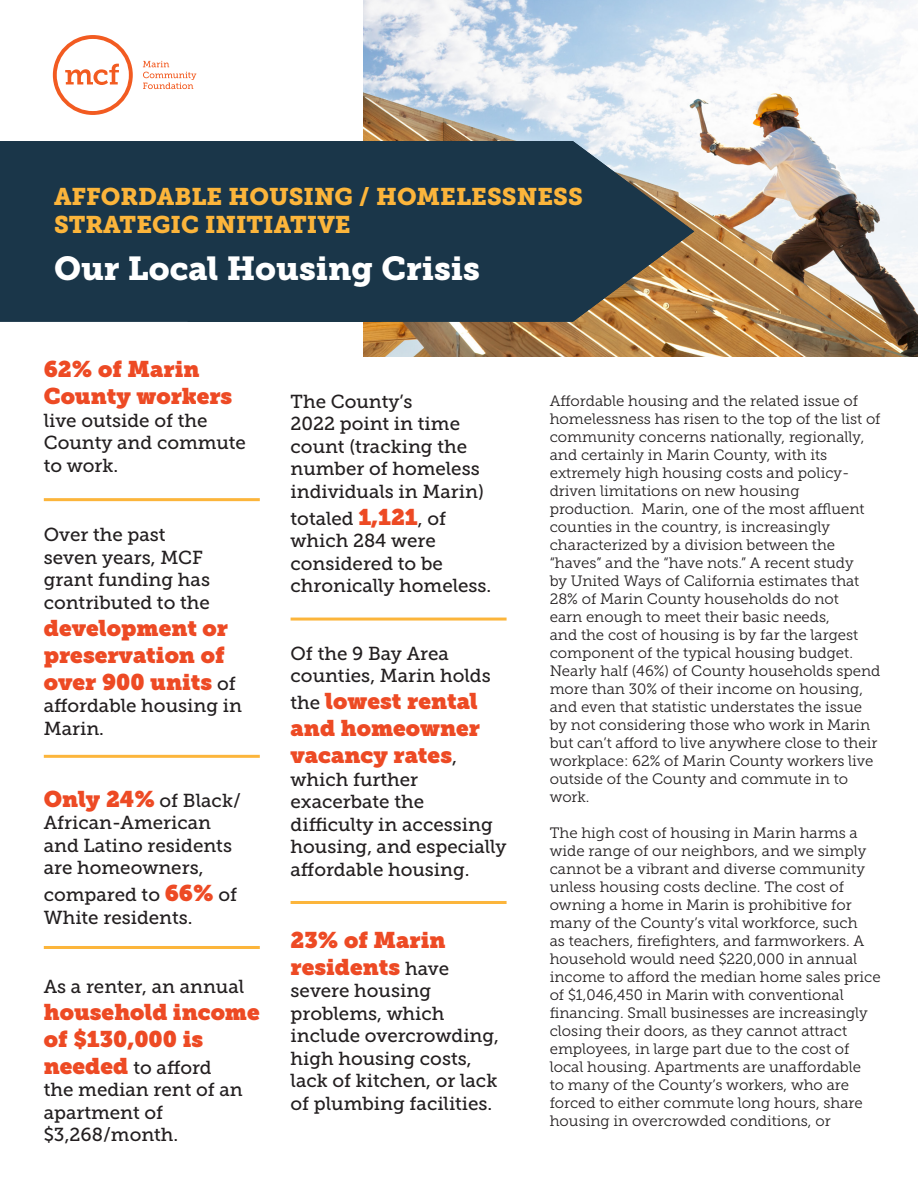
<style>
.page{position:relative;width:918px;height:1188px;background:#fff}
.page>*{position:absolute;margin:0;border:0;box-sizing:border-box;transform-origin:0 0}
.t1{font:33px "Museo Slab 900";color:#fff}
.t2{font:24px/28.8px "Museo Slab 900";color:#fcb53b}
.t3{font:22.5px/27px "Museo Slab";color:#ed4a24}
.t4{font:18.75px/22.5px "Museo Slab 500";color:#231f20}
.ms_300_10pt{font:15px/18px "Museo Slab 300";color:#231f20}
.s1{font-family:"Museo Slab 500";font-size:18.75px;color:#231f20}
.s2{font-family:"Museo Slab";font-size:22.5px;color:#ed4a24}
.s3{font-family:"Museo Slab 500";font-size:19.5px;color:#231f20}
</style>
<div class="page">
<img style="left:364px;top:0;width:554px;height:356px">
<div style="left:0;top:141px;width:188px;height:181px;background:#1a3649"></div>
<svg style="left:53px;top:35px;width:80px;height:80px"></svg>
<svg style="left:143px;top:61px;width:53px;height:28px"></svg>
<hr style="left:291px;top:618px;width:216px;height:3px;background:#fcb53b">
<hr style="left:291px;top:901px;width:216px;height:3px;background:#fcb53b">
<hr style="left:44px;top:755px;width:216px;height:3px;background:#fcb53b">
<hr style="left:44px;top:498px;width:216px;height:3px;background:#fcb53b">
<hr style="left:44px;top:946px;width:216px;height:3px;background:#fcb53b">
<svg style="left:188px;top:141px;width:506px;height:181px;fill:#1a3649"></svg>
<p class="t2" style="left:54px;top:182px;width:530px">AFFORDABLE HOUSING / HOMELESSNESS<br>STRATEGIC INITIATIVE</p>
<p class="t1" style="left:54px;top:249px;width:428px">Our Local Housing Crisis</p>
<p class="t3" style="left:44px;top:356px;width:190px">62% of Marin<br>County workers</p>
<p class="t4" style="left:44px;top:409px;width:204px">live outside of the<br>County and commute to work.</p>
<p class="t4" style="left:44px;top:524px;width:168px">Over the past seven years, MCF grant funding has contributed to the</p>
<p class="t3" style="left:44px;top:614px;width:193px">development or preservation of over 900 units <span class="s1">of</span></p>
<p class="t4" style="left:44px;top:695px;width:200px">affordable housing in<br>Marin.</p>
<p class="t4" style="left:44px;top:789px;width:199px"><span class="s2">Only 24%</span> of Black/<br>African-American and Latino residents are homeowners,</p>
<p class="t4" style="left:44px;top:884px;width:195px">compared to <span class="s2">66%</span> of<br>White residents.</p>
<p class="t4" style="left:44px;top:975px;width:202px">As a renter, an annual</p>
<p class="t3" style="left:44px;top:999px;width:217px">household income of $130,000 is</p>
<p class="t4" style="left:44px;top:1056px;width:201px"><span class="s2">needed</span> to afford the median rent of an apartment of</p>
<p class="t4" style="left:44px;top:1124px;width:136px">$3,268/month.</p>
<p class="t4" style="left:291px;top:390px;width:195px">The County’s<br>2022 point in time count (tracking the number of homeless individuals in Marin)</p>
<p class="t4" style="left:291px;top:507px;width:202px">totaled <span class="s2">1,121</span>, of which 284 were considered to be chronically homeless.</p>
<p class="t4" style="left:291px;top:642px;width:202px">Of the 9 Bay Area counties, Marin holds</p>
<p class="t3" style="left:291px;top:688px;width:191px;text-align:justify"><span class="s1">the</span> lowest rental and homeowner vacancy rates<span class="s3">,</span></p>
<p class="t4" style="left:291px;top:768px;width:217px">which further exacerbate the difficulty in accessing housing, and especially</p>
<p class="t4" style="left:291px;top:858px;width:181px">affordable housing.</p>
<p class="t3" style="left:291px;top:926px;width:160px">23% of Marin residents <span class="s1">have</span></p>
<p class="t4" style="left:291px;top:979px;width:210px">severe housing problems, which include overcrowding, high housing costs, lack of kitchen, or lack of plumbing facilities.</p>
<p class="ms_300_10pt" style="left:550px;top:392px;width:332px">Affordable housing and the related issue of homelessness has risen to the top of the list of community concerns nationally, regionally, and certainly in Marin County, with its extremely high housing costs and policy&shy;driven limitations on new housing production. Marin, one of the most affluent counties in the country, is increasingly characterized by a division between the “haves” and the “have nots.” A recent study<br>by United Ways of California estimates that 28% of Marin County households do not<br>earn enough to meet their basic needs,<br>and the cost of housing is by far the largest component of the typical housing budget.<br>Nearly half (46%) of County households spend more than 30% of their income on housing, and even that statistic understates the issue by not considering those who work in Marin but can’t afford to live anywhere close to their workplace: 62% of Marin County workers live outside of the County and commute in to work.</p>
<p class="ms_300_10pt" style="left:550px;top:824px;width:333px">The high cost of housing in Marin harms a wide range of our neighbors, and we simply cannot be a vibrant and diverse community unless housing costs decline. The cost of owning a home in Marin is prohibitive for many of the County’s vital workforce, such<br>as teachers, firefighters, and farmworkers. A household would need $220,000 in annual income to afford the median home sales price of $1,046,450 in Marin with conventional financing. Small businesses are increasingly closing their doors, as they cannot attract employees, in large part due to the cost of local housing. Apartments are unaffordable<br>to many of the County’s workers, who are forced to either commute long hours, share housing in overcrowded conditions, or</p>
</div>
